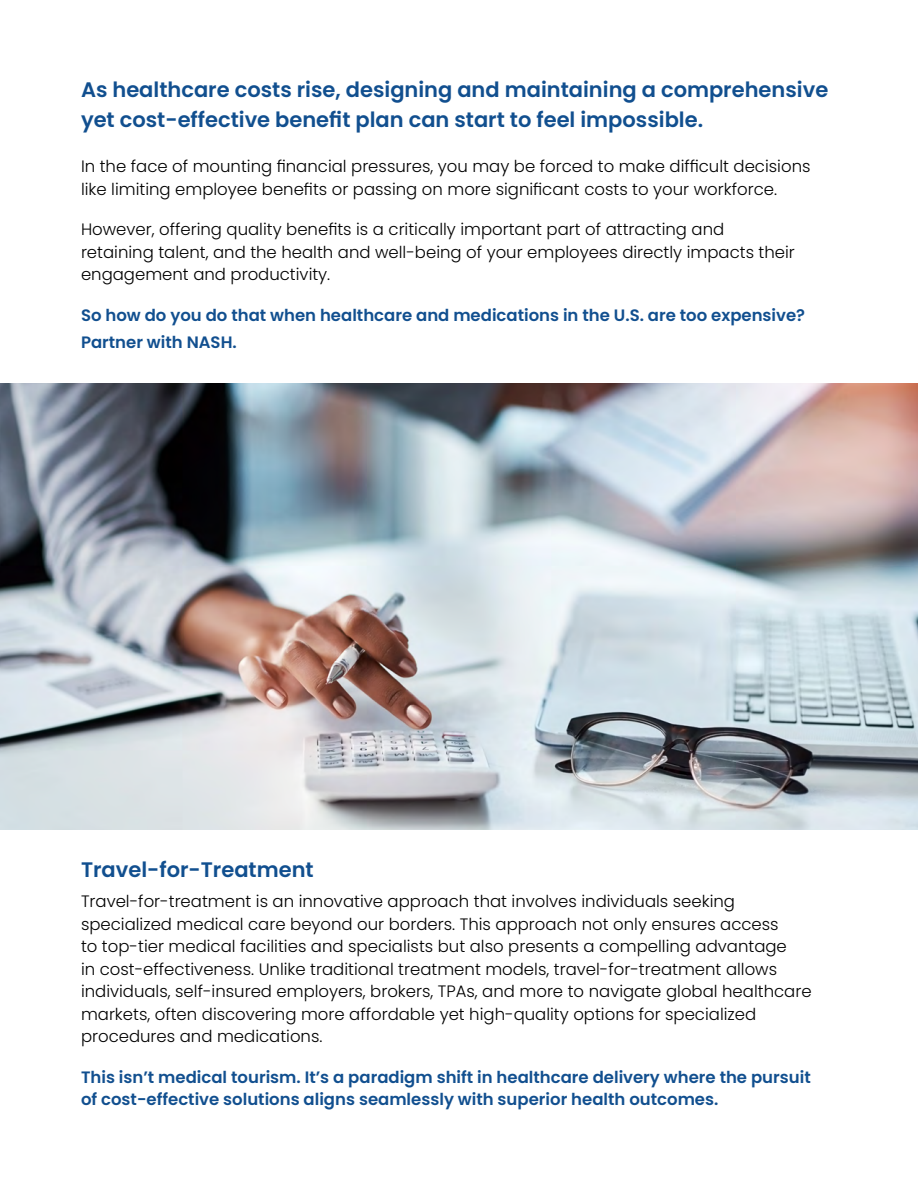
<style>
.page{position:relative;width:918px;height:1188px;background:#fff}
.page>*{position:absolute;margin:0;border:0;box-sizing:border-box;transform-origin:0 0}
.t1{font:600 21px/30px "Poppins";color:#114f8f}
.t2{font:300 16.5px/22.5px "Poppins";color:#000}
.t3{font:600 16.5px/27px "Poppins";color:#114f8f}
</style>
<div class="page">
<img style="left:0;top:383px;width:918px;height:447px">
<p class="t1" style="left:81px;top:75px;width:749px">As healthcare costs rise, designing and maintaining a comprehensive yet cost-effective benefit plan can start to feel impossible.</p>
<p class="t2" style="left:81px;top:155px;width:731px">In the face of mounting financial pressures, you may be forced to make difficult decisions like limiting employee benefits or passing on more significant costs to your workforce.</p>
<p class="t2" style="left:81px;top:218px;width:715px">However, offering quality benefits is a critically important part of attracting and retaining talent, and the health and well-being of your employees directly impacts their engagement and productivity.</p>
<p class="t3" style="left:81px;top:301px;width:726px">So how do you do that when healthcare and medications in the U.S. are too expensive?<br>Partner with NASH.</p>
<p class="t1" style="left:81px;top:855px;width:234px">Travel-for-Treatment</p>
<p class="t2" style="left:81px;top:890px;width:732px">Travel-for-treatment is an innovative approach that involves individuals seeking specialized medical care beyond our borders. This approach not only ensures access<br>to top-tier medical facilities and specialists but also presents a compelling advantage<br>in cost-effectiveness. Unlike traditional treatment models, travel-for-treatment allows individuals, self-insured employers, brokers, TPAs, and more to navigate global healthcare markets, often discovering more affordable yet high-quality options for specialized procedures and medications.</p>
<p class="t3" style="left:81px;top:1066px;width:731px;line-height:22.5px">This isn’t medical tourism. It’s a paradigm shift in healthcare delivery where the pursuit of cost-effective solutions aligns seamlessly with superior health outcomes.</p>
</div>
